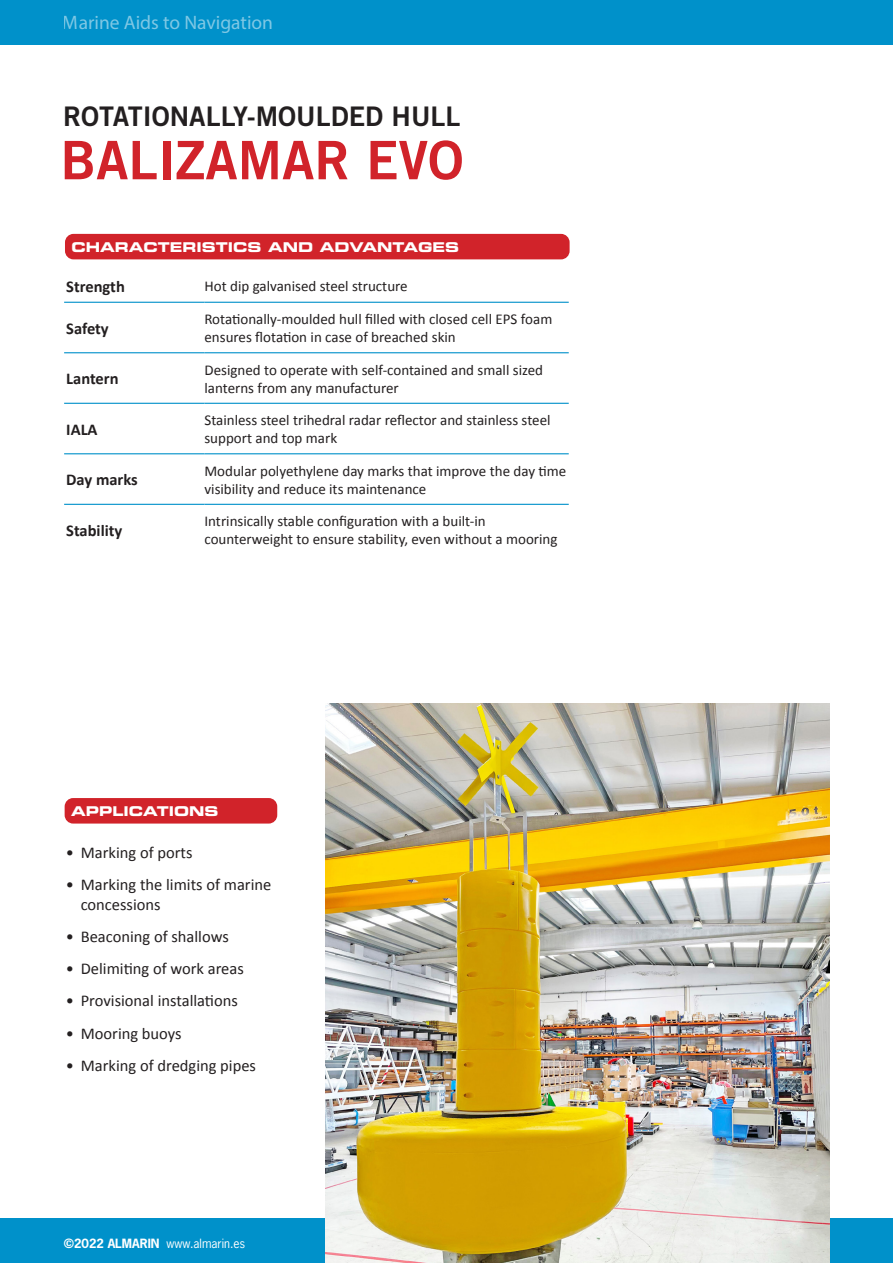
<style>
.page{position:relative;width:893px;height:1263px;background:#fff}
.page>*{position:absolute;margin:0;border:0;box-sizing:border-box;transform-origin:0 0}
.t1{font:53.1px "Trade Gothic LT Std Bd 2";color:#d1232a}
.t2{font:27px "Trade Gothic LT Std Bd 2";color:#231f20}
.t3{font:19.5px "Myriad Pro";color:#fff}
.t4{font:16.5px/19.5px "Calibri";color:#231f20}
.TAULA_1_OK{font:700 16.5px "Calibri";color:#231f20}
.t5{font:15px/18px "Calibri";color:#231f20}
.t6{font:13.5px "Eurostile Bold Extended Two";color:#fff}
.t7{font:12px "News Gothic Std";color:#fff}
.s1{font-weight:700}
</style>
<div class="page">
<div style="left:0;top:1218px;width:893px;height:45px;background:#0091ca"></div>
<div style="left:0;top:0;width:893px;height:45px;background:#0091ca"></div>
<div style="left:65px;top:798px;width:212px;height:25px;background:#d1232a;border-radius:9px"></div>
<div style="left:65px;top:234px;width:505px;height:25px;background:#d1232a;border-radius:9px"></div>
<hr style="left:64px;top:302px;width:140px;height:1px;background:#0091ca">
<hr style="left:204px;top:302px;width:365px;height:1px;background:#0091ca">
<hr style="left:64px;top:352px;width:140px;height:1px;background:#0091ca">
<hr style="left:204px;top:352px;width:365px;height:1px;background:#0091ca">
<hr style="left:64px;top:403px;width:140px;height:1px;background:#0091ca">
<hr style="left:204px;top:403px;width:365px;height:1px;background:#0091ca">
<hr style="left:64px;top:453px;width:140px;height:1px;background:#0091ca">
<hr style="left:204px;top:453px;width:365px;height:1px;background:#0091ca">
<hr style="left:64px;top:504px;width:140px;height:1px;background:#0091ca">
<hr style="left:204px;top:504px;width:365px;height:1px;background:#0091ca">
<img style="left:325px;top:704px;width:504px;height:559px">
<h3 class="t3" style="left:63px;top:11px;width:212px">Marine Aids to Navigation</h3>
<p class="t2" style="left:63px;top:99px;width:399px">ROTATIONALLY-MOULDED HULL</p>
<p class="t1" style="left:61px;top:127px;width:404px">BALIZAMAR EVO</p>
<p class="t6" style="left:71px;top:237px;width:389px">CHARACTERISTICS AND ADVANTAGES</p>
<p class="TAULA_1_OK" style="left:66px;top:276px;width:60px">Strength</p>
<p class="t5" style="left:204px;top:277px;width:205px">Hot dip galvanised steel structure</p>
<p class="TAULA_1_OK" style="left:66px;top:318px;width:44px">Safety</p>
<p class="t5" style="left:204px;top:310px;width:349px">Rotationally-moulded hull filled with closed cell EPS foam ensures flotation in case of breached skin</p>
<p class="TAULA_1_OK" style="left:66px;top:368px;width:54px">Lantern</p>
<p class="t5" style="left:204px;top:361px;width:340px">Designed to operate with self-contained and small sized lanterns from any manufacturer</p>
<p class="TAULA_1_OK" style="left:66px;top:419px;width:33px">IALA</p>
<p class="t5" style="left:204px;top:411px;width:348px">Stainless steel trihedral radar reflector and stainless steel support and top mark</p>
<p class="TAULA_1_OK" style="left:66px;top:469px;width:73px">Day marks</p>
<p class="t5" style="left:204px;top:462px;width:363px">Modular polyethylene day marks that improve the day time visibility and reduce its maintenance</p>
<p class="TAULA_1_OK" style="left:66px;top:520px;width:58px">Stability</p>
<p class="t5" style="left:204px;top:512px;width:355px">Intrinsically stable configuration with a built-in counterweight to ensure stability, even without a mooring</p>
<p class="t6" style="left:71px;top:801px;width:149px">APPLICATIONS</p>
<p class="t4" style="left:66px;top:842px;width:128px">• Marking of ports</p>
<p class="t4" style="left:81px;top:875px;width:192px;text-indent:-15px">• Marking the limits of marine concessions</p>
<p class="t4" style="left:66px;top:927px;width:164px">• Beaconing of shallows</p>
<p class="t4" style="left:66px;top:959px;width:179px">• Delimiting of work areas</p>
<p class="t4" style="left:66px;top:991px;width:174px">• Provisional installations</p>
<p class="t4" style="left:66px;top:1023px;width:117px">• Mooring buoys</p>
<p class="t4" style="left:66px;top:1056px;width:192px">• Marking of dredging pipes</p>
<p class="t7" style="left:64px;top:1236px;width:183px"><span class="s1">©2022 ALMARIN</span> www.almarin.es</p>
</div>
